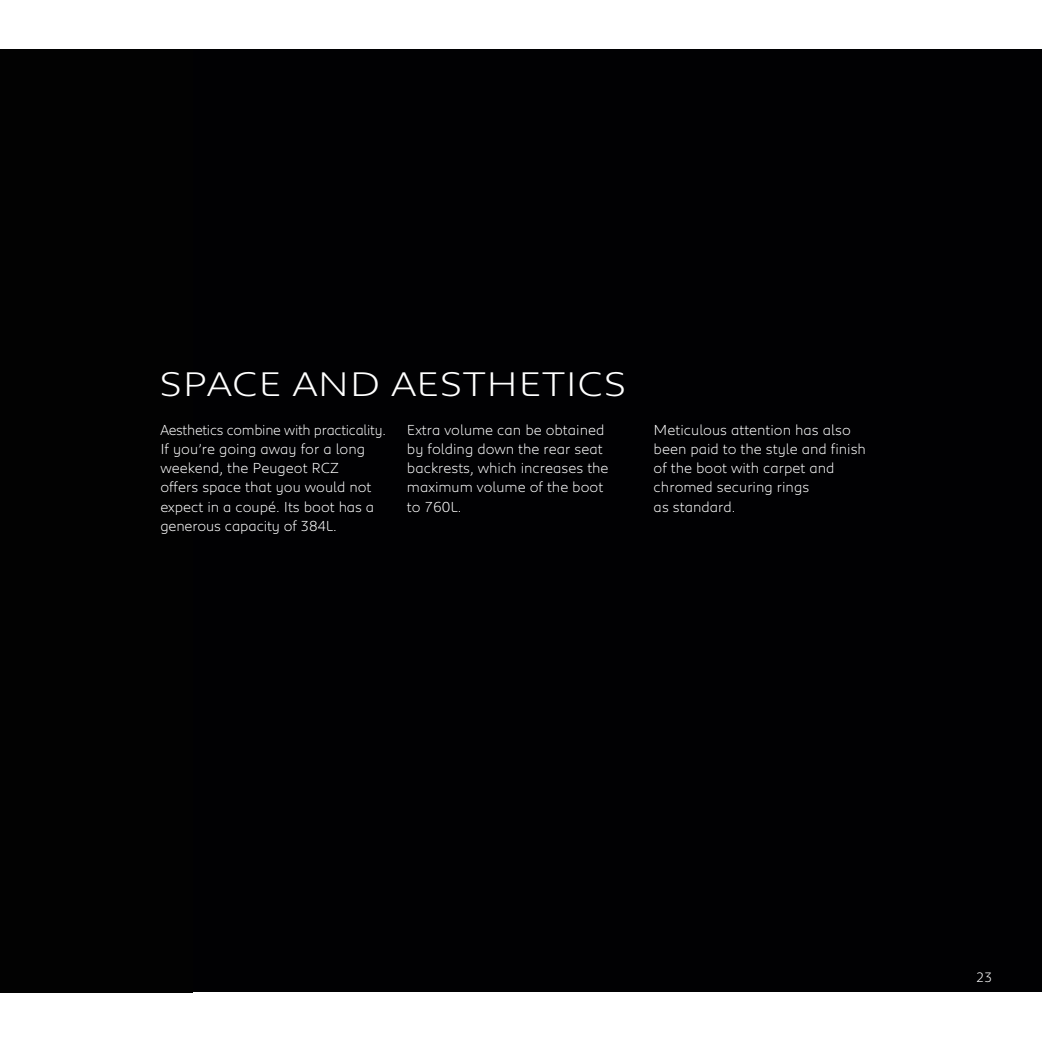
<style>
.page{position:relative;width:1042px;height:1042px;background:#fff}
.page>*{position:absolute;margin:0;border:0;box-sizing:border-box;transform-origin:0 0}
.t1{font:300 35px "Peugeot Expanded";color:#fff}
.t2{font:300 14.88px/19.2px "Peugeot";color:#fff}
.t3{font:300 14px "Peugeot";color:#fff}
</style>
<div class="page">
<div style="left:0;top:50px;width:1042px;height:942px;background:#010103"></div>
<h1 class="t1" style="left:159px;top:360px;width:469px">SPACE AND AESTHETICS</h1>
<p class="t2" style="left:160px;top:419px;width:227px">Aesthetics combine with practicality.<br>If you’re going away for a long weekend, the Peugeot RCZ<br>offers space that you would not expect in a coupé. Its boot has a generous capacity of 384L.</p>
<p class="t2" style="left:407px;top:419px;width:203px">Extra volume can be obtained by folding down the rear seat backrests, which increases the maximum volume of the boot to 760L.</p>
<p class="t2" style="left:653px;top:419px;width:214px">Meticulous attention has also been paid to the style and finish of the boot with carpet and chromed securing rings<br>as standard.</p>
<p class="t3" style="left:976px;top:968px;width:18px">23</p>
</div>
